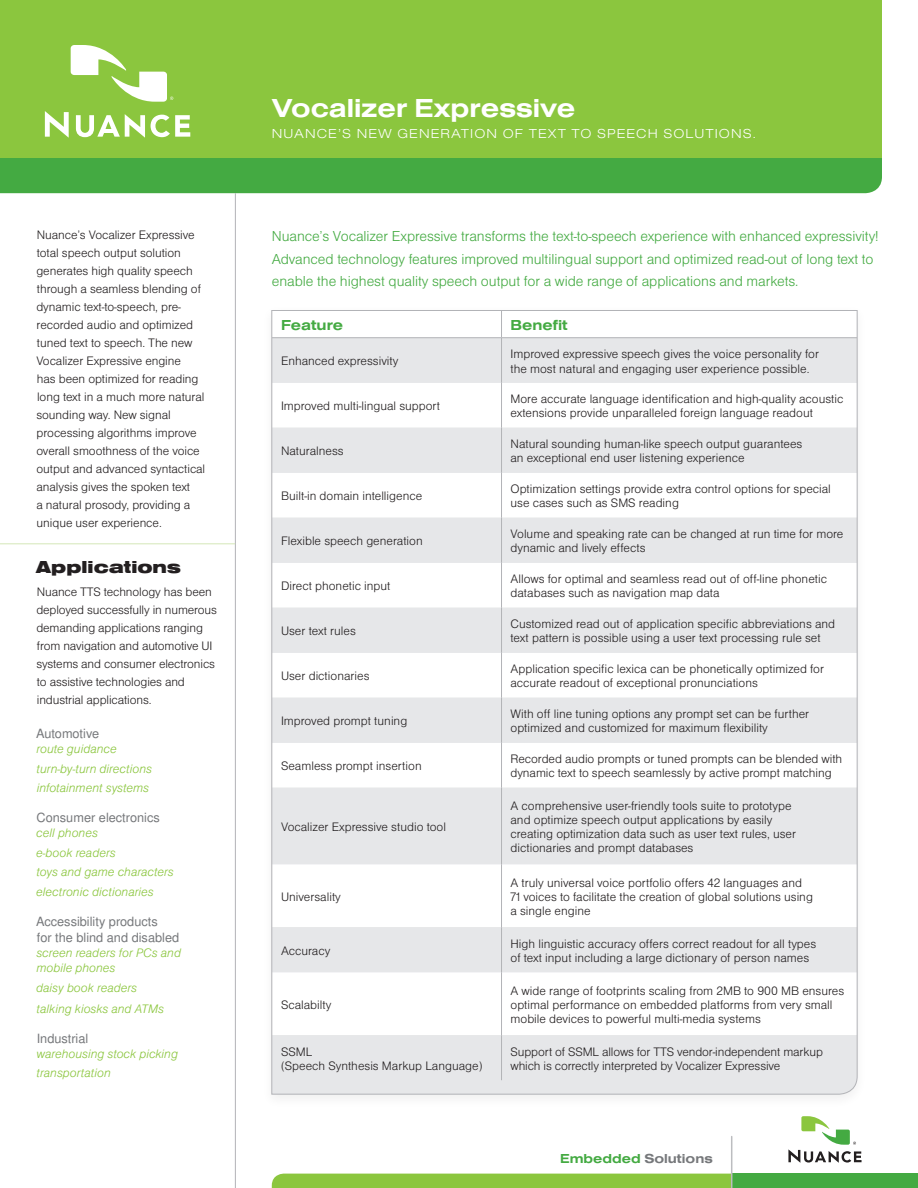
<style>
.page{position:relative;width:918px;height:1188px;background:#fff}
.page>*{position:absolute;margin:0;border:0;box-sizing:border-box;transform-origin:0 0}
.t1{font:27px "Nimbus San D Bold Exte";color:#fff}
.t2{font:18px "Nimbus San D Blac Exte";color:#231f20}
.IntroText{font:15px/22.5px "Nimbus San D Ligh";letter-spacing:-.005em;color:#44aa42}
.t3{font:15px "Nimbus San D Bold Exte";color:#44aa42}
.t4{font:13.5px "Nimbus San D Ligh Exte";letter-spacing:.08em;color:#fff}
.t5{font:13.5px "Nimbus San D Bold Exte";color:#76787b}
._4-chart_body{font:12.75px/18px "Nimbus San D Ligh";color:#231f20}
._9-application_SUB{font:12.75px/15px "Nimbus San D Ligh Ital";color:#8bc63e}
._9-application_PreSu{font:12.75px/16.5px "Nimbus San L";color:#76787b}
.s1{color:#44aa42}
</style>
<div class="page">
<div style="left:0;top:157px;width:882px;height:36px;background:#44aa42"></div>
<div style="left:0;top:0;width:882px;height:157px;background:#8bc63e"></div>
<svg style="left:45px;top:111px;width:24px;height:27px"></svg>
<svg style="left:76px;top:114px;width:69px;height:24px"></svg>
<svg style="left:151px;top:115px;width:39px;height:22px"></svg>
<svg style="left:71px;top:45px;width:102px;height:57px"></svg>
<div style="left:732px;top:1174px;width:186px;height:14px;background:#44aa42"></div>
<div style="left:272px;top:1174px;width:459px;height:14px;background:#8bc63e"></div>
<hr style="left:731px;top:1137px;width:1px;height:51px;background:#bcbdc0">
<svg style="left:788px;top:1116px;width:74px;height:47px"></svg>
<hr style="left:235px;top:193px;width:1px;height:995px;background:#b2b3b7">
<hr style="left:0;top:544px;width:235px;height:1px;background:#d4e7b8">
<svg style="left:271px;top:310px;width:587px;height:785px"></svg>
<p class="_4-chart_body" style="left:36px;top:226px;width:170px">Nuance’s Vocalizer Expressive total speech output solution generates high quality speech through a seamless blending of dynamic text-to-speech, pre&shy;recorded audio and optimized tuned text to speech. The new<br>Vocalizer Expressive engine<br>has been optimized for reading long text in a much more natural sounding way. New signal processing algorithms improve overall smoothness of the voice output and advanced syntactical analysis gives the spoken text<br>a natural prosody, providing a unique user experience.</p>
<p class="t2" style="left:36px;top:557px;width:147px">Applications</p>
<p class="_4-chart_body" style="left:36px;top:582px;width:182px">Nuance TTS technology has been deployed successfully in numerous demanding applications ranging from navigation and automotive UI systems and consumer electronics to assistive technologies and industrial applications.</p>
<p class="_9-application_PreSu" style="left:36px;top:725px;width:65px">Automotive</p>
<p class="_9-application_SUB" style="left:37px;top:741px;width:82px">route guidance</p>
<p class="_9-application_SUB" style="left:37px;top:761px;width:117px">turn-by-turn directions</p>
<p class="_9-application_SUB" style="left:37px;top:780px;width:114px">infotainment systems</p>
<p class="_9-application_PreSu" style="left:37px;top:809px;width:125px">Consumer electronics</p>
<p class="_9-application_SUB" style="left:36px;top:825px;width:63px">cell phones</p>
<p class="_9-application_SUB" style="left:36px;top:845px;width:81px">e-book readers</p>
<p class="_9-application_SUB" style="left:37px;top:864px;width:139px">toys and game characters</p>
<p class="_9-application_SUB" style="left:36px;top:884px;width:119px">electronic dictionaries</p>
<p class="_9-application_PreSu" style="left:36px;top:913px;width:145px">Accessibility products<br>for the blind and disabled</p>
<p class="_9-application_SUB" style="left:36px;top:945px;width:146px">screen readers for PCs and mobile phones</p>
<p class="_9-application_SUB" style="left:36px;top:980px;width:102px">daisy book readers</p>
<p class="_9-application_SUB" style="left:37px;top:1001px;width:129px">talking kiosks and ATMs</p>
<p class="_9-application_PreSu" style="left:37px;top:1030px;width:53px">Industrial</p>
<p class="_9-application_SUB" style="left:36px;top:1046px;width:143px">warehousing stock picking</p>
<p class="_9-application_SUB" style="left:37px;top:1065px;width:76px">transportation</p>
<p class="t1" style="left:272px;top:93px;width:305px">Vocalizer Expressive</p>
<p class="t4" style="left:272px;top:126px;width:486px">NUANCE’S NEW GENERATION OF TEXT TO SPEECH SOLUTIONS.</p>
<p class="IntroText" style="left:272px;top:225px;width:608px">Nuance’s Vocalizer Expressive transforms the text-to-speech experience with enhanced expressivity!<br>Advanced technology features improved multilingual support and optimized read-out of long text to enable the highest quality speech output for a wide range of applications and markets.</p>
<p class="t3" style="left:281px;top:316px;width:64px">Feature</p>
<p class="t3" style="left:511px;top:316px;width:59px">Benefit</p>
<p class="_4-chart_body" style="left:281px;top:352px;width:119px">Enhanced expressivity</p>
<p class="_4-chart_body" style="left:511px;top:347px;width:310px;line-height:14.2px">Improved expressive speech gives the voice personality for the most natural and engaging user experience possible.</p>
<p class="_4-chart_body" style="left:281px;top:397px;width:161px">Improved multi-lingual support</p>
<p class="_4-chart_body" style="left:511px;top:392px;width:334px;line-height:14.2px">More accurate language identification and high-quality acoustic extensions provide unparalleled foreign language readout</p>
<p class="_4-chart_body" style="left:281px;top:442px;width:64px">Naturalness</p>
<p class="_4-chart_body" style="left:511px;top:437px;width:293px;line-height:14.2px">Natural sounding human-like speech output guarantees an exceptional end user listening experience</p>
<p class="_4-chart_body" style="left:281px;top:487px;width:143px">Built-in domain intelligence</p>
<p class="_4-chart_body" style="left:511px;top:482px;width:322px;line-height:14.2px">Optimization settings provide extra control options for special use cases such as SMS reading</p>
<p class="_4-chart_body" style="left:281px;top:532px;width:143px">Flexible speech generation</p>
<p class="_4-chart_body" style="left:511px;top:527px;width:334px;line-height:14.2px">Volume and speaking rate can be changed at run time for more dynamic and lively effects</p>
<p class="_4-chart_body" style="left:281px;top:577px;width:111px">Direct phonetic input</p>
<p class="_4-chart_body" style="left:511px;top:572px;width:318px;line-height:14.2px">Allows for optimal and seamless read out of off-line phonetic databases such as navigation map data</p>
<p class="_4-chart_body" style="left:281px;top:622px;width:76px">User text rules</p>
<p class="_4-chart_body" style="left:511px;top:617px;width:326px;line-height:14.2px">Customized read out of application specific abbreviations and text pattern is possible using a user text processing rule set</p>
<p class="_4-chart_body" style="left:281px;top:667px;width:90px">User dictionaries</p>
<p class="_4-chart_body" style="left:511px;top:662px;width:315px;line-height:14.2px">Application specific lexica can be phonetically optimized for accurate readout of exceptional pronunciations</p>
<p class="_4-chart_body" style="left:281px;top:712px;width:128px">Improved prompt tuning</p>
<p class="_4-chart_body" style="left:511px;top:707px;width:300px;line-height:14.2px">With off line tuning options any prompt set can be further optimized and customized for maximum flexibility</p>
<p class="_4-chart_body" style="left:281px;top:757px;width:142px">Seamless prompt insertion</p>
<p class="_4-chart_body" style="left:511px;top:752px;width:333px;line-height:14.2px">Recorded audio prompts or tuned prompts can be blended with dynamic text to speech seamlessly by active prompt matching</p>
<p class="_4-chart_body" style="left:281px;top:818px;width:167px">Vocalizer Expressive studio tool</p>
<p class="_4-chart_body" style="left:281px;top:887px;width:61px">Universality</p>
<p class="_4-chart_body" style="left:511px;top:798px;width:287px;line-height:14.2px">A comprehensive user-friendly tools suite to prototype and optimize speech output applications by easily creating optimization data such as user text rules, user dictionaries and prompt databases</p>
<p class="_4-chart_body" style="left:511px;top:875px;width:304px;line-height:14.2px">A truly universal voice portfolio offers 42 languages and<br>71 voices to facilitate the creation of global solutions using a single engine</p>
<p class="_4-chart_body" style="left:281px;top:941px;width:51px">Accuracy</p>
<p class="_4-chart_body" style="left:511px;top:936px;width:307px;line-height:14.2px">High linguistic accuracy offers correct readout for all types of text input including a large dictionary of person names</p>
<p class="_4-chart_body" style="left:281px;top:995px;width:52px">Scalabilty</p>
<p class="_4-chart_body" style="left:511px;top:983px;width:335px;line-height:14.2px">A wide range of footprints scaling from 2MB to 900 MB ensures optimal performance on embedded platforms from very small mobile devices to powerful multi-media systems</p>
<p class="_4-chart_body" style="left:281px;top:1044px;width:203px;line-height:14.2px">SSML<br>(Speech Synthesis Markup Language)</p>
<p class="_4-chart_body" style="left:511px;top:1044px;width:314px;line-height:14.2px">Support of SSML allows for TTS vendor-independent markup which is correctly interpreted by Vocalizer Expressive</p>
<p class="t5" style="left:560px;top:1151px;width:154px"><span class="s1">Embedded</span> Solutions</p>
</div>
